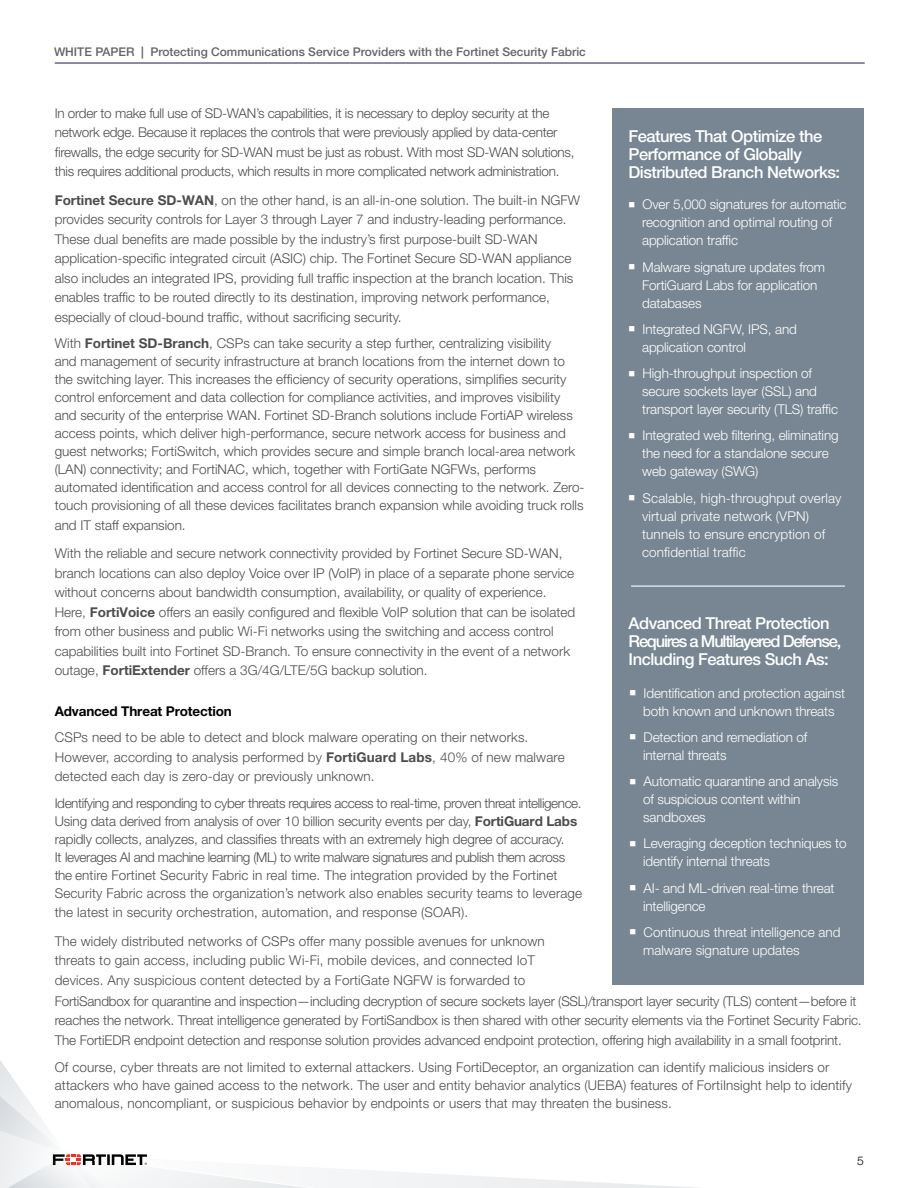
<style>
.page{position:relative;width:918px;height:1188px;background:#fff}
.page>*{position:absolute;margin:0;border:0;box-sizing:border-box;transform-origin:0 0}
.Sidebar-call_out{font:500 16.5px/18px "Helvetica Neue LT Pro";letter-spacing:-.03em;color:#fff}
.Body_Copy{font:300 13.5px/19.5px "Helvetica Neue LT Pro";color:#4d4d4f}
.Sidebar_-_Bullets_co{font:300 13.5px/18px "Helvetica Neue LT Pro";letter-spacing:-.01em;color:#fff}
.Body_Copy-2{font:300 13.5px/19.5px "Helvetica Neue LT Pro";letter-spacing:-.02em;color:#4d4d4f}
.Sidebar_-_Bullets_co-2{font:300 13.5px/18px "Helvetica Neue LT Pro";letter-spacing:.01em;color:#fff}
.Body_Copy_Sub-SUBHEA{font:700 13.5px "Helvetica Neue LT Pro";letter-spacing:-.01em;color:#000}
.t1{font:500 12px "Helvetica Neue LT Pro";color:#636466}
.t2{font:300 12px "Helvetica Neue LT Pro";color:#000}
.s1{font-weight:700}
</style>
<div class="page">
<hr style="left:55px;top:63px;width:810px;height:1px;background:#23145f">
<svg style="left:0;top:1060px;width:697px;height:128px"></svg>
<div style="left:612px;top:108px;width:252px;height:877px;background:#778692"></div>
<hr style="left:631px;top:585px;width:214px;height:2px;background:#dbdfe1">
<p class="t1" style="left:54px;top:44px;width:533px">WHITE PAPER <span class="s1">|</span> Protecting Communications Service Providers with the Fortinet Security Fabric</p>
<p class="Body_Copy-2" style="left:55px;top:103px;width:521px">In order to make full use of SD-WAN’s capabilities, it is necessary to deploy security at the network edge. Because it replaces the controls that were previously applied by data-center firewalls, the edge security for SD-WAN must be just as robust. With most SD-WAN solutions, this requires additional products, which results in more complicated network administration.</p>
<p class="Body_Copy" style="left:55px;top:190px;width:527px"><span class="s1">Fortinet Secure SD-WAN</span>, on the other hand, is an all-in-one solution. The built-in NGFW provides security controls for Layer 3 through Layer 7 and industry-leading performance.<br>These dual benefits are made possible by the industry’s first purpose-built SD-WAN application-specific integrated circuit (ASIC) chip. The Fortinet Secure SD-WAN appliance also includes an integrated IPS, providing full traffic inspection at the branch location. This enables traffic to be routed directly to its destination, improving network performance, especially of cloud-bound traffic, without sacrificing security.</p>
<p class="Body_Copy" style="left:55px;top:334px;width:531px;line-height:18px">With <span class="s1">Fortinet SD-Branch</span>, CSPs can take security a step further, centralizing visibility<br>and management of security infrastructure at branch locations from the internet down to the switching layer. This increases the efficiency of security operations, simplifies security control enforcement and data collection for compliance activities, and improves visibility and security of the enterprise WAN. Fortinet SD-Branch solutions include FortiAP wireless access points, which deliver high-performance, secure network access for business and guest networks; FortiSwitch, which provides secure and simple branch local-area network (LAN) connectivity; and FortiNAC, which, together with FortiGate NGFWs, performs automated identification and access control for all devices connecting to the network. Zero&shy;touch provisioning of all these devices facilitates branch expansion while avoiding truck rolls</p>
<p class="Body_Copy" style="left:55px;top:515px;width:133px">and IT staff expansion.</p>
<p class="Body_Copy" style="left:55px;top:544px;width:522px">With the reliable and secure network connectivity provided by Fortinet Secure SD-WAN, branch locations can also deploy Voice over IP (VoIP) in place of a separate phone service without concerns about bandwidth consumption, availability, or quality of experience.<br>Here, <span class="s1">FortiVoice</span> offers an easily configured and flexible VoIP solution that can be isolated from other business and public Wi-Fi networks using the switching and access control capabilities built into Fortinet SD-Branch. To ensure connectivity in the event of a network outage, <span class="s1">FortiExtender</span> offers a 3G/4G/LTE/5G backup solution.</p>
<p class="Body_Copy_Sub-SUBHEA" style="left:55px;top:703px;width:179px">Advanced Threat Protection</p>
<p class="Body_Copy" style="left:55px;top:727px;width:511px">CSPs need to be able to detect and block malware operating on their networks.<br>However, according to analysis performed by <span class="s1">FortiGuard Labs</span>, 40% of new malware detected each day is zero-day or previously unknown.</p>
<p class="Body_Copy" style="left:55px;top:794px;width:529px;line-height:18px">Identifying and responding to cyber threats requires access to real-time, proven threat intelligence.<br>Using data derived from analysis of over 10 billion security events per day, <span class="s1">FortiGuard Labs </span>rapidly collects, analyzes, and classifies threats with an extremely high degree of accuracy.<br>It leverages AI and machine learning (ML) to write malware signatures and publish them across the entire Fortinet Security Fabric in real time. The integration provided by the Fortinet Security Fabric across the organization’s network also enables security teams to leverage</p>
<p class="Body_Copy" style="left:55px;top:903px;width:415px">the latest in security orchestration, automation, and response (SOAR).</p>
<p class="Body_Copy" style="left:55px;top:931px;width:492px">The widely distributed networks of CSPs offer many possible avenues for unknown threats to gain access, including public Wi-Fi, mobile devices, and connected IoT devices. Any suspicious content detected by a FortiGate NGFW is forwarded to</p>
<p class="Sidebar-call_out" style="left:629px;top:127px;width:213px">Features That Optimize the<br>Performance of Globally<br>Distributed Branch Networks:</p>
<p class="Sidebar_-_Bullets_co" style="left:642px;top:195px;width:206px;text-indent:-14px">■ Over 5,000 signatures for automatic recognition and optimal routing of application traffic</p>
<p class="Sidebar_-_Bullets_co" style="left:642px;top:258px;width:185px;text-indent:-14px">■ Malware signature updates from<br>FortiGuard Labs for application databases</p>
<p class="Sidebar_-_Bullets_co" style="left:642px;top:320px;width:156px;text-indent:-14px">■ Integrated NGFW, IPS, and application control</p>
<p class="Sidebar_-_Bullets_co" style="left:642px;top:364px;width:197px;text-indent:-14px">■ High-throughput inspection of secure sockets layer (SSL) and transport layer security (TLS) traffic</p>
<p class="Sidebar_-_Bullets_co" style="left:642px;top:426px;width:198px;text-indent:-14px">■ Integrated web filtering, eliminating the need for a standalone secure web gateway (SWG)</p>
<p class="Sidebar_-_Bullets_co-2" style="left:642px;top:489px;width:201px;text-indent:-14px">■ Scalable, high-throughput overlay virtual private network (VPN) tunnels to ensure encryption of confidential traffic</p>
<p class="Sidebar-call_out" style="left:629px;top:614px;width:214px">Advanced Threat Protection<br>Requires a Multilayered Defense,<br>Including Features Such As:</p>
<p class="Sidebar_-_Bullets_co" style="left:630px;top:684px;width:217px;text-align:center">■ Identification and protection against both known and unknown threats</p>
<p class="Sidebar_-_Bullets_co" style="left:643px;top:728px;width:166px;text-indent:-14px">■ Detection and remediation of internal threats</p>
<p class="Sidebar_-_Bullets_co" style="left:643px;top:772px;width:197px;text-indent:-14px">■ Automatic quarantine and analysis of suspicious content within sandboxes</p>
<p class="Sidebar_-_Bullets_co" style="left:643px;top:834px;width:205px;text-indent:-14px">■ Leveraging deception techniques to identify internal threats</p>
<p class="Sidebar_-_Bullets_co" style="left:643px;top:879px;width:193px;text-indent:-14px">■ AI- and ML-driven real-time threat intelligence</p>
<p class="Sidebar_-_Bullets_co" style="left:643px;top:923px;width:199px;text-indent:-14px">■ Continuous threat intelligence and malware signature updates</p>
<p class="Body_Copy" style="left:55px;top:991px;width:808px">FortiSandbox for quarantine and inspection—including decryption of secure sockets layer (SSL)/transport layer security (TLS) content—before it reaches the network. Threat intelligence generated by FortiSandbox is then shared with other security elements via the Fortinet Security Fabric.<br>The FortiEDR endpoint detection and response solution provides advanced endpoint protection, offering high availability in a small footprint.</p>
<p class="Body_Copy" style="left:55px;top:1058px;width:799px;line-height:18px">Of course, cyber threats are not limited to external attackers. Using FortiDeceptor, an organization can identify malicious insiders or attackers who have gained access to the network. The user and entity behavior analytics (UEBA) features of FortiInsight help to identify anomalous, noncompliant, or suspicious behavior by endpoints or users that may threaten the business.</p>
<p class="t2" style="left:857px;top:1154px;width:8px">5</p>
</div>
